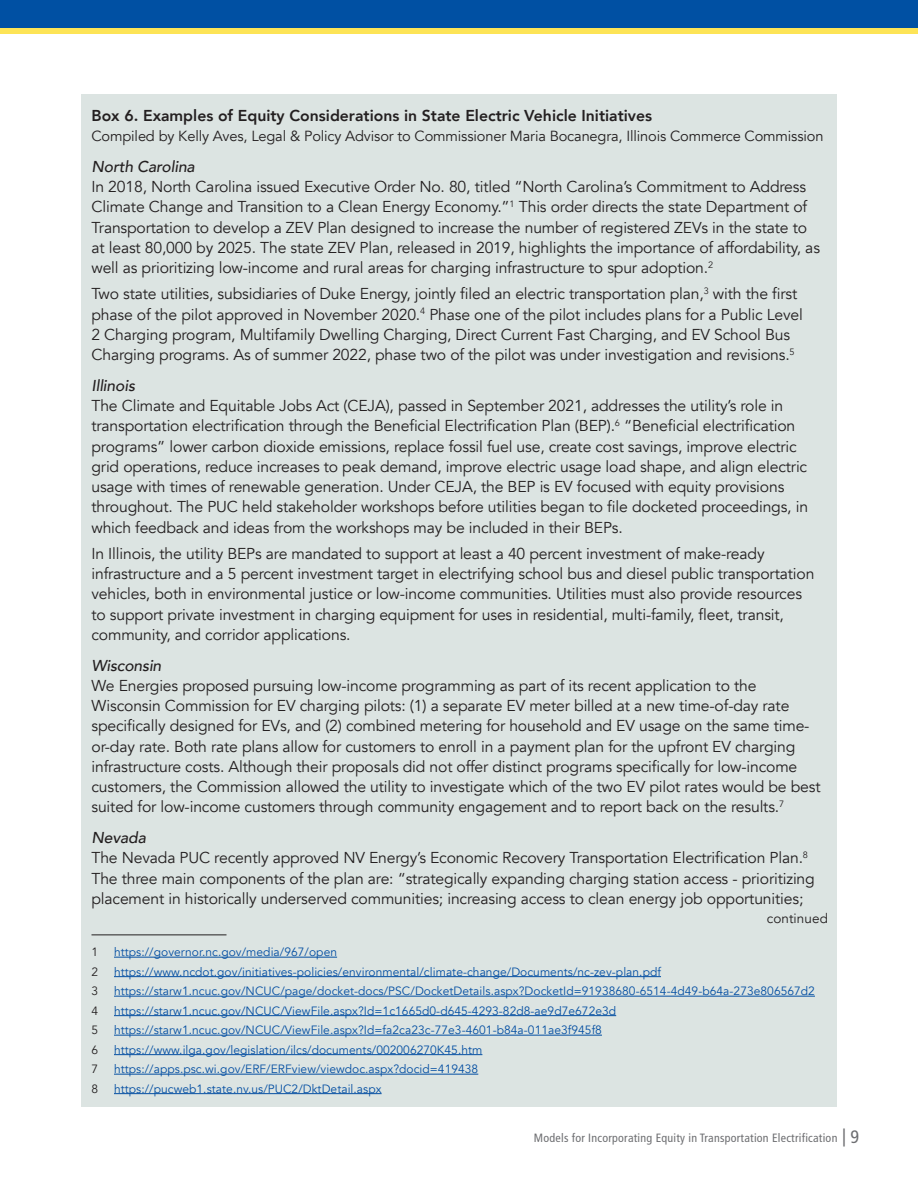
<style>
.page{position:relative;width:918px;height:1188px;background:#fff}
.page>*{position:absolute;margin:0;border:0;box-sizing:border-box;transform-origin:0 0}
.t1{font:15.75px/20.2px "Avenir";letter-spacing:-.01em;color:#231f20}
.t2{font:800 15.75px "Avenir";color:#231f20}
.t3{font:italic 500 15.75px "Avenir";letter-spacing:-.01em;color:#231f20}
.t4{font:14.7px "Avenir";letter-spacing:-.01em;color:#231f20}
.t5{font:13.5px "Avenir";letter-spacing:.005em;color:#231f20}
.t6{font:12px "Avenir";letter-spacing:.005em;color:#034ea2}
.t7{font:condensed 12px "Frutiger LT Std";letter-spacing:.02em;color:#6d6e71}
.t8{font:12px "Avenir";color:#231f20}
.s1{font-weight:500;font-style:italic}
.s2{font-size:18px}
</style>
<div class="page">
<div style="left:0;top:0;width:918px;height:32px;background:#0050a3"></div>
<div style="left:0;top:28px;width:918px;height:6px;background:#fde457"></div>
<div style="left:81px;top:94px;width:756px;height:1013px;background:#dce4e2"></div>
<hr style="left:92px;top:934px;width:134px;height:1px;background:#231f20">
<hr style="left:114px;top:957px;width:223px;height:1px;background:#034ea2">
<hr style="left:114px;top:976px;width:547px;height:1px;background:#034ea2">
<hr style="left:114px;top:996px;width:701px;height:1px;background:#034ea2">
<hr style="left:114px;top:1015px;width:502px;height:1px;background:#034ea2">
<hr style="left:114px;top:1035px;width:488px;height:1px;background:#034ea2">
<hr style="left:114px;top:1054px;width:368px;height:1px;background:#034ea2">
<hr style="left:114px;top:1074px;width:364px;height:1px;background:#034ea2">
<hr style="left:114px;top:1093px;width:268px;height:1px;background:#034ea2">
<p class="t2" style="left:92px;top:103px;width:562px">Box 6. Examples of Equity Considerations in State Electric Vehicle Initiatives</p>
<p class="t4" style="left:92px;top:127px;width:734px">Compiled by Kelly Aves, Legal &amp; Policy Advisor to Commissioner Maria Bocanegra, Illinois Commerce Commission</p>
<p class="t3" style="left:92px;top:157px;width:105px">North Carolina</p>
<p class="t1" style="left:92px;top:177px;width:730px">In 2018, North Carolina issued Executive Order No. 80, titled “North Carolina’s Commitment to Address Climate Change and Transition to a Clean Energy Economy.”<sup>1</sup> This order directs the state Department of Transportation to develop a ZEV Plan designed to increase the number of registered ZEVs in the state to at least 80,000 by 2025. The state ZEV Plan, released in 2019, highlights the importance of affordability, as well as prioritizing low-income and rural areas for charging infrastructure to spur adoption.<sup>2</sup></p>
<p class="t1" style="left:91px;top:284px;width:713px">Two state utilities, subsidiaries of Duke Energy, jointly filed an electric transportation plan,<sup>3</sup> with the first phase of the pilot approved in November 2020.<sup>4</sup> Phase one of the pilot includes plans for a Public Level 2 Charging program, Multifamily Dwelling Charging, Direct Current Fast Charging, and EV School Bus Charging programs. As of summer 2022, phase two of the pilot was under investigation and revisions.<sup>5</sup></p>
<p class="t3" style="left:92px;top:376px;width:45px">Illinois</p>
<p class="t1" style="left:91px;top:396px;width:718px">The Climate and Equitable Jobs Act (CEJA), passed in September 2021, addresses the utility’s role in transportation electrification through the Beneficial Electrification Plan (BEP).<sup>6</sup> “Beneficial electrification programs” lower carbon dioxide emissions, replace fossil fuel use, create cost savings, improve electric grid operations, reduce increases to peak demand, improve electric usage load shape, and align electric usage with times of renewable generation. Under CEJA, the BEP is EV focused with equity provisions throughout. The PUC held stakeholder workshops before utilities began to file docketed proceedings, in which feedback and ideas from the workshops may be included in their BEPs.</p>
<p class="t1" style="left:91px;top:544px;width:724px">In Illinois, the utility BEPs are mandated to support at least a 40 percent investment of make-ready infrastructure and a 5 percent investment target in electrifying school bus and diesel public transportation vehicles, both in environmental justice or low-income communities. Utilities must also provide resources to support private investment in charging equipment for uses in residential, multi-family, fleet, transit, community, and corridor applications.</p>
<p class="t3" style="left:91px;top:656px;width:71px">Wisconsin</p>
<p class="t1" style="left:91px;top:676px;width:731px">We Energies proposed pursuing low-income programming as part of its recent application to the Wisconsin Commission for EV charging pilots: (1) a separate EV meter billed at a new time-of-day rate specifically designed for EVs, and (2) combined metering for household and EV usage on the same time&shy;or-day rate. Both rate plans allow for customers to enroll in a payment plan for the upfront EV charging infrastructure costs. Although their proposals did not offer distinct programs specifically for low-income customers, the Commission allowed the utility to investigate which of the two EV pilot rates would be best suited for low-income customers through community engagement and to report back on the results.<sup>7</sup></p>
<p class="t1" style="left:91px;top:828px;width:725px"><span class="s1">Nevada<br></span>The Nevada PUC recently approved NV Energy’s Economic Recovery Transportation Electrification Plan.<sup>8<br></sup>The three main components of the plan are: “strategically expanding charging station access - prioritizing placement in historically underserved communities; increasing access to clean energy job opportunities;</p>
<p class="t8" style="left:92px;top:945px;width:8px">1</p>
<p class="t6" style="left:114px;top:945px;width:225px">https://governor.nc.gov/media/967/open</p>
<p class="t8" style="left:92px;top:964px;width:8px">2</p>
<p class="t6" style="left:114px;top:964px;width:549px">https://www.ncdot.gov/initiatives-policies/environmental/climate-change/Documents/nc-zev-plan.pdf</p>
<p class="t8" style="left:92px;top:984px;width:8px">3</p>
<p class="t6" style="left:114px;top:984px;width:702px">https://starw1.ncuc.gov/NCUC/page/docket-docs/PSC/DocketDetails.aspx?DocketId=91938680-6514-4d49-b64a-273e806567d2</p>
<p class="t8" style="left:92px;top:1003px;width:8px">4</p>
<p class="t6" style="left:114px;top:1003px;width:504px">https://starw1.ncuc.gov/NCUC/ViewFile.aspx?Id=1c1665d0-d645-4293-82d8-ae9d7e672e3d</p>
<p class="t8" style="left:92px;top:1023px;width:8px">5</p>
<p class="t6" style="left:114px;top:1023px;width:489px">https://starw1.ncuc.gov/NCUC/ViewFile.aspx?Id=fa2ca23c-77e3-4601-b84a-011ae3f945f8</p>
<p class="t8" style="left:92px;top:1042px;width:8px">6</p>
<p class="t6" style="left:114px;top:1042px;width:370px">https://www.ilga.gov/legislation/ilcs/documents/002006270K45.htm</p>
<p class="t8" style="left:92px;top:1062px;width:8px">7</p>
<p class="t6" style="left:114px;top:1062px;width:366px">https://apps.psc.wi.gov/ERF/ERFview/viewdoc.aspx?docid=419438</p>
<p class="t8" style="left:92px;top:1081px;width:8px">8</p>
<p class="t6" style="left:114px;top:1081px;width:269px">https://pucweb1.state.nv.us/PUC2/DktDetail.aspx</p>
<p class="t5" style="left:767px;top:910px;width:63px">continued</p>
<p class="t7" style="left:534px;top:1130px;width:327px">Models for Incorporating Equity in Transportation Electrification <span class="s2">| 9</span></p>
</div>
